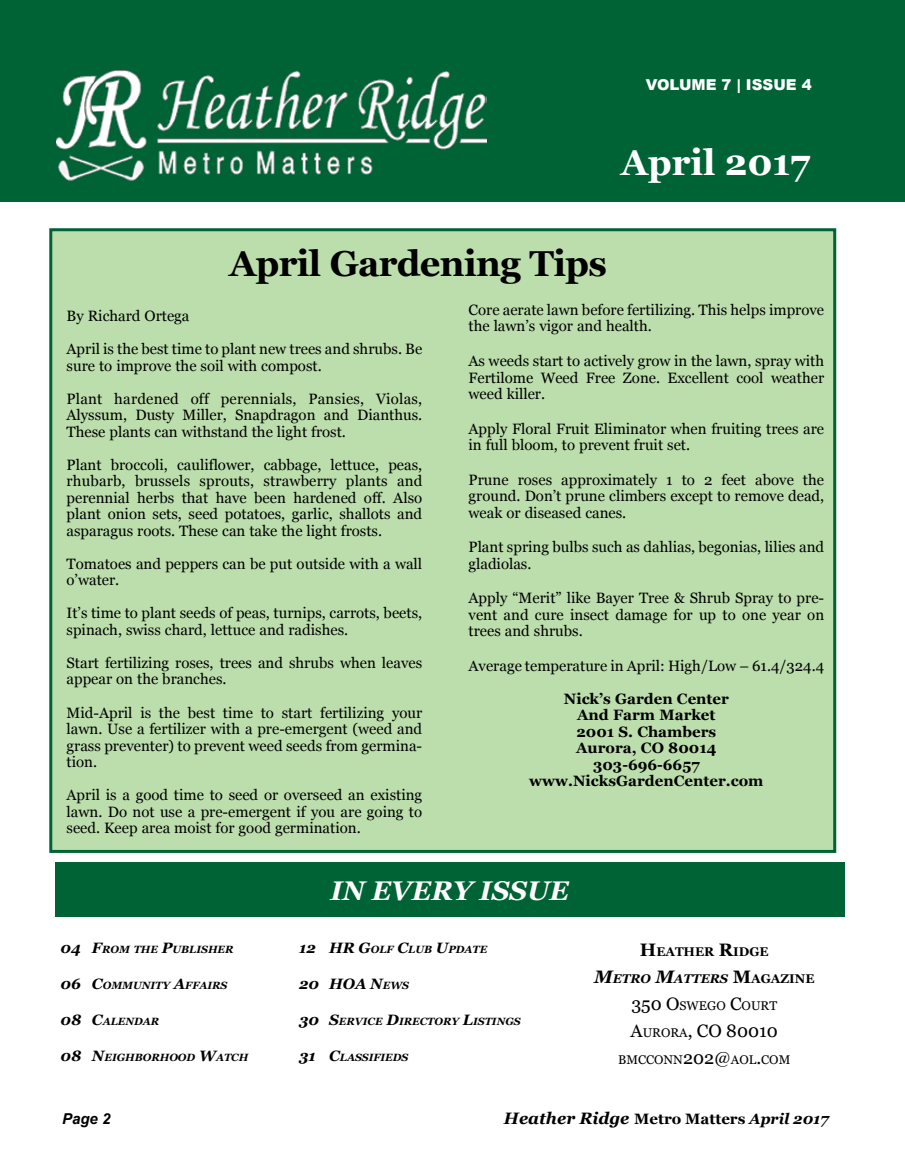
<style>
.page{position:relative;width:905px;height:1175px;background:#fff}
.page>*{position:absolute;margin:0;border:0;box-sizing:border-box;transform-origin:0 0}
.t1{font:700 36px "Georgia";letter-spacing:-.02em;color:#000}
.t2{font:700 36px "Georgia";color:#fff}
.t3{font:italic 700 27px "Georgia";color:#fff}
.t4{font:18px "Georgia";color:#000}
.t5{font:italic 700 16.5px "Georgia";color:#000}
.t6{font:15px/16.5px "Georgia";color:#000}
.t7{font:700 15px/16.5px "Georgia";color:#000;text-align:center}
.t8{font:900 15px "Arial";color:#fff}
.t9{font:italic 700 15px "Georgia";color:#000}
.t10{font:italic 700 15px "Arial";color:#000}
.t11{font:700 12.6px/27px "Georgia";color:#000;text-align:center}
.t12{font:12.6px "Georgia";color:#000}
.t13{font:italic 700 10.5px "Georgia";color:#000}
.s1{font-size:15px}
.s2{font-size:18px}
.s3{font-style:italic;font-size:18px}
.s4{font-style:italic}
.s5{font-weight:400;font-size:18px}
.s6{font-weight:400}
.s7{font-size:12.6px}
.s8{font-style:normal;font-size:15px}
</style>
<div class="page">
<div style="left:0;top:0;width:904px;height:202px;background:#006335"></div>
<div style="left:55px;top:862px;width:789px;height:54px;background:#006335"></div>
<img style="left:56px;top:70px;width:430px;height:111px">
<div style="left:49px;top:228px;width:787px;height:625px;background:#bcdeac;border:3px solid #006335"></div>
<p class="t8" style="left:646px;top:74px;width:167px">VOLUME 7 | ISSUE 4</p>
<h1 class="t2" style="left:620px;top:139px;width:191px">April 2017</h1>
<h1 class="t1" style="left:229px;top:240px;width:379px">April Gardening Tips</h1>
<p class="t6" style="left:67px;top:308px;width:124px">By Richard Ortega</p>
<p class="t6" style="left:67px;top:341px;width:357px">April is the best time to plant new trees and shrubs. Be sure to improve the soil with compost.</p>
<p class="t6" style="left:67px;top:391px;width:357px;text-align:justify">Plant hardened off perennials, Pansies, Violas, Alyssum, Dusty Miller, Snapdragon and Dianthus.<br>These plants can withstand the light frost.</p>
<p class="t6" style="left:67px;top:457px;width:357px;text-align:justify">Plant broccoli, cauliflower, cabbage, lettuce, peas, rhubarb, brussels sprouts, strawberry plants and perennial herbs that have been hardened off. Also plant onion sets, seed potatoes, garlic, shallots and asparagus roots. These can take the light frosts.</p>
<p class="t6" style="left:67px;top:556px;width:357px">Tomatoes and peppers can be put outside with a wall o’water.</p>
<p class="t6" style="left:67px;top:605px;width:357px">It’s time to plant seeds of peas, turnips, carrots, beets, spinach, swiss chard, lettuce and radishes.</p>
<p class="t6" style="left:67px;top:655px;width:357px">Start fertilizing roses, trees and shrubs when leaves appear on the branches.</p>
<p class="t6" style="left:67px;top:704px;width:357px;text-align:justify">Mid-April is the best time to start fertilizing your lawn. Use a fertilizer with a pre-emergent (weed and grass preventer) to prevent weed seeds from germina&shy;tion.</p>
<p class="t6" style="left:67px;top:787px;width:357px;text-align:justify">April is a good time to seed or overseed an existing lawn. Do not use a pre-emergent if you are going to seed. Keep area moist for good germination.</p>
<p class="t6" style="left:468px;top:302px;width:357px">Core aerate lawn before fertilizing. This helps improve the lawn’s vigor and health.</p>
<p class="t6" style="left:468px;top:353px;width:357px;text-align:justify">As weeds start to actively grow in the lawn, spray with Fertilome Weed Free Zone. Excellent cool weather weed killer.</p>
<p class="t6" style="left:468px;top:420px;width:357px">Apply Floral Fruit Eliminator when fruiting trees are in full bloom, to prevent fruit set.</p>
<p class="t6" style="left:468px;top:471px;width:357px;text-align:justify">Prune roses approximately 1 to 2 feet above the ground. Don’t prune climbers except to remove dead, weak or diseased canes.</p>
<p class="t6" style="left:468px;top:539px;width:357px">Plant spring bulbs such as dahlias, begonias, lilies and gladiolas.</p>
<p class="t6" style="left:468px;top:590px;width:357px;text-align:justify">Apply “Merit” like Bayer Tree &amp; Shrub Spray to pre&shy;vent and cure insect damage for up to one year on trees and shrubs.</p>
<p class="t6" style="left:468px;top:657px;width:357px">Average temperature in April: High/Low – 61.4/324.4</p>
<p class="t7" style="left:529px;top:690px;width:236px">Nick’s Garden Center<br>And Farm Market<br>2001 S. Chambers<br>Aurora, CO 80014<br>303-696-6657 www.NicksGardenCenter.com</p>
<h2 class="t3" style="left:330px;top:873px;width:240px">IN EVERY ISSUE</h2>
<p class="t13" style="left:60px;top:942px;width:174px"><span class="s1">04 F</span>ROM THE <span class="s1">P</span>UBLISHER</p>
<p class="t9" style="left:299px;top:938px;width:31px">12 HR</p>
<p class="t13" style="left:358px;top:942px;width:130px"><span class="s1">G</span>OLF <span class="s1">C</span>LUB <span class="s1">U</span>PDATE</p>
<p class="t13" style="left:60px;top:978px;width:168px"><span class="s1">06 C</span>OMMUNITY <span class="s1">A</span>FFAIRS</p>
<p class="t9" style="left:299px;top:974px;width:33px">20 HOA</p>
<p class="t13" style="left:370px;top:978px;width:40px"><span class="s1">N</span>EWS</p>
<p class="t13" style="left:60px;top:1014px;width:100px"><span class="s1">08 C</span>ALENDAR</p>
<p class="t13" style="left:299px;top:1014px;width:223px"><span class="s1">30 S</span>ERVICE <span class="s1">D</span>IRECTORY <span class="s1">L</span>ISTINGS</p>
<p class="t13" style="left:60px;top:1050px;width:189px"><span class="s1">08 N</span>EIGHBORHOOD <span class="s1">W</span>ATCH</p>
<p class="t13" style="left:299px;top:1050px;width:111px"><span class="s1">31 C</span>LASSIFIEDS</p>
<p class="t11" style="left:594px;top:938px;width:222px"><span class="s2">H</span>EATHER <span class="s2">R</span>IDGE<br><span class="s3">M</span><span class="s4">ETRO</span> <span class="s3">M</span><span class="s4">ATTERS</span> <span class="s2">M</span>AGAZINE<br><span class="s5">350 O</span><span class="s6">SWEGO</span> <span class="s5">C</span><span class="s6">OURT</span></p>
<p class="t4" style="left:630px;top:1020px;width:149px">A<span class="s7">URORA</span>, CO 80010</p>
<p class="t12" style="left:618px;top:1052px;width:30px">BMCCO</p>
<p class="t12" style="left:663px;top:1052px;width:128px">NN<span class="s2">202@</span>AOL<span class="s2">.</span>COM</p>
<p class="t10" style="left:62px;top:1108px;width:50px">Page 2</p>
<p class="t5" style="left:504px;top:1107px;width:326px">Heather Ridge <span class="s8">Metro Matters</span> <span class="s1">April 2017</span></p>
</div>
